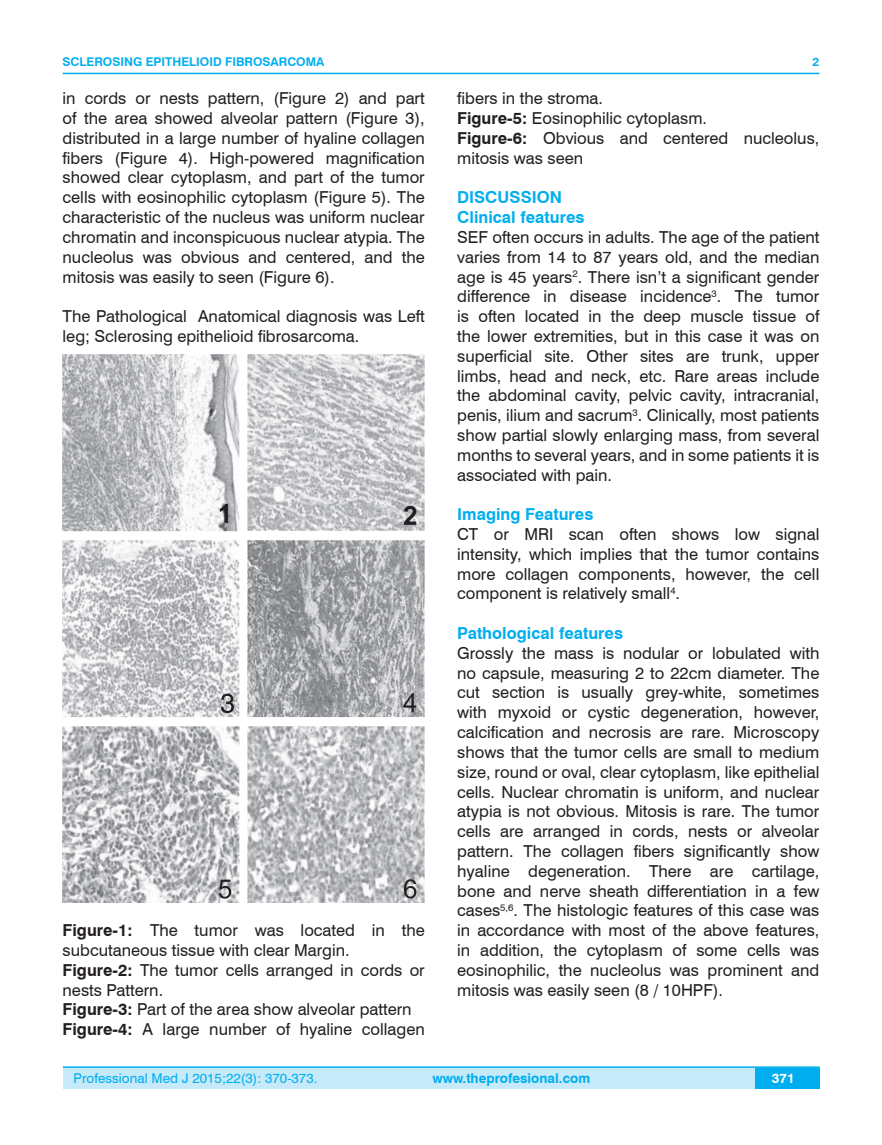
<style>
.page{position:relative;width:882px;height:1145px;background:#fff}
.page>*{position:absolute;margin:0;border:0;box-sizing:border-box;transform-origin:0 0}
.t1{font:16.5px/19.8px "Swiss 721 BT";color:#231f20;text-align:justify}
.t2{font:700 16.5px "Swiss 721 BT";color:#00aeef}
.t3{font:13.5px "Swiss 721 BT";color:#00aeef}
.t4{font:700 13.5px "Swiss 721 BT";color:#00aeef}
.t5{font:700 13.5px "Swiss 721 BT";color:#fff}
.t6{font:700 12px "Swiss 721 BT";color:#00aeef}
.s1{font-weight:700}
</style>
<div class="page">
<div style="left:63px;top:1067px;width:756px;height:21px;background:#c6eafa"></div>
<hr style="left:63px;top:1066px;width:756px;height:2px;background:#00aeef">
<div style="left:754px;top:1068px;width:65px;height:20px;background:#00aeef"></div>
<hr style="left:63px;top:73px;width:756px;height:1px;background:#00aeef">
<img style="left:63px;top:354px;width:361px;height:548px">
<svg style="left:221px;top:693px;width:13px;height:20px"></svg>
<p class="t6" style="left:63px;top:53px;width:263px">SCLEROSING EPITHELIOID FIBROSARCOMA</p>
<p class="t1" style="left:63px;top:88px;width:363px">in cords or nests pattern, (Figure 2) and part of the area showed alveolar pattern (Figure 3), distributed in a large number of hyaline collagen fibers (Figure 4). High-powered magnification showed clear cytoplasm, and part of the tumor cells with eosinophilic cytoplasm (Figure 5). The characteristic of the nucleus was uniform nuclear chromatin and inconspicuous nuclear atypia. The nucleolus was obvious and centered, and the mitosis was easily to seen (Figure 6).</p>
<p class="t1" style="left:63px;top:306px;width:363px">The Pathological Anatomical diagnosis was Left leg; Sclerosing epithelioid fibrosarcoma.</p>
<p class="t1" style="left:63px;top:919px;width:363px"><span class="s1">Figure-1:</span> The tumor was located in the subcutaneous tissue with clear Margin.</p>
<p class="t1" style="left:63px;top:959px;width:363px"><span class="s1">Figure-2:</span> The tumor cells arranged in cords or nests Pattern.</p>
<p class="t1" style="left:63px;top:999px;width:350px"><span class="s1">Figure-3:</span> Part of the area show alveolar pattern</p>
<p class="t1" style="left:63px;top:1018px;width:363px"><span class="s1">Figure-4:</span> A large number of hyaline collagen</p>
<p class="t6" style="left:812px;top:53px;width:8px">2</p>
<p class="t1" style="left:457px;top:88px;width:147px">fibers in the stroma.</p>
<p class="t1" style="left:457px;top:108px;width:251px"><span class="s1">Figure-5:</span> Eosinophilic cytoplasm.</p>
<p class="t1" style="left:457px;top:127px;width:363px"><span class="s1">Figure-6:</span> Obvious and centered nucleolus, mitosis was seen</p>
<p class="t2" style="left:457px;top:186px;width:106px">DISCUSSION</p>
<p class="t2" style="left:457px;top:206px;width:129px">Clinical features</p>
<p class="t1" style="left:457px;top:226px;width:363px">SEF often occurs in adults. The age of the patient varies from 14 to 87 years old, and the median age is 45 years<sup>2</sup>. There isn’t a significant gender difference in disease incidence<sup>3</sup>. The tumor is often located in the deep muscle tissue of the lower extremities, but in this case it was on superficial site. Other sites are trunk, upper limbs, head and neck, etc. Rare areas include the abdominal cavity, pelvic cavity, intracranial, penis, ilium and sacrum<sup>3</sup>. Clinically, most patients show partial slowly enlarging mass, from several months to several years, and in some patients it is associated with pain.</p>
<p class="t2" style="left:457px;top:503px;width:137px">Imaging Features</p>
<p class="t1" style="left:457px;top:523px;width:363px">CT or MRI scan often shows low signal intensity, which implies that the tumor contains more collagen components, however, the cell component is relatively small<sup>4</sup>.</p>
<p class="t2" style="left:457px;top:622px;width:167px">Pathological features</p>
<p class="t1" style="left:457px;top:642px;width:363px">Grossly the mass is nodular or lobulated with no capsule, measuring 2 to 22cm diameter. The cut section is usually grey-white, sometimes with myxoid or cystic degeneration, however, calcification and necrosis are rare. Microscopy shows that the tumor cells are small to medium size, round or oval, clear cytoplasm, like epithelial cells. Nuclear chromatin is uniform, and nuclear atypia is not obvious. Mitosis is rare. The tumor cells are arranged in cords, nests or alveolar pattern. The collagen fibers significantly show hyaline degeneration. There are cartilage, bone and nerve sheath differentiation in a few cases<sup>5,6</sup>. The histologic features of this case was in accordance with most of the above features, in addition, the cytoplasm of some cells was eosinophilic, the nucleolus was prominent and mitosis was easily seen (8 / 10HPF).</p>
<p class="t3" style="left:74px;top:1069px;width:245px">Professional Med J 2015;22(3): 370-373.</p>
<p class="t4" style="left:432px;top:1069px;width:159px">www.theprofesional.com</p>
<p class="t5" style="left:771px;top:1068px;width:24px">371</p>
</div>
